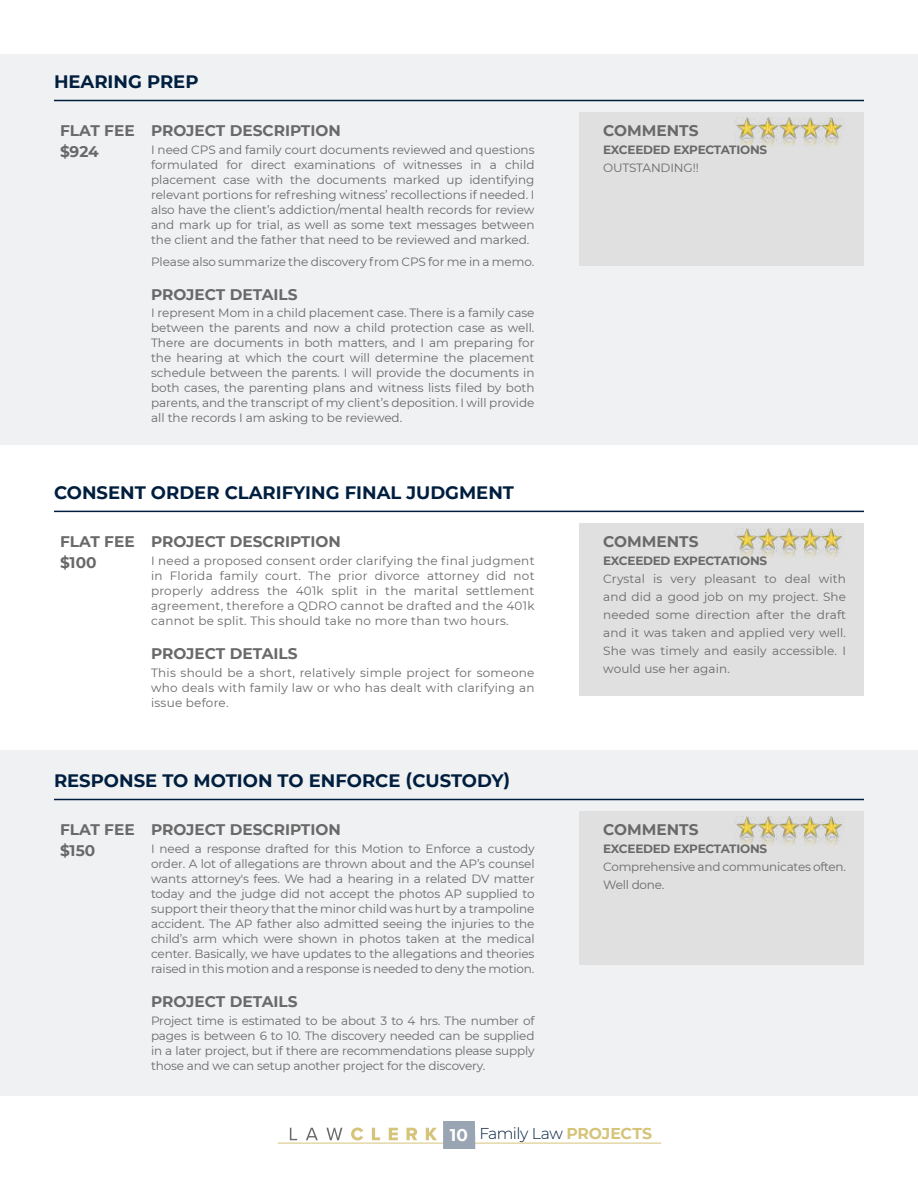
<style>
.page{position:relative;width:918px;height:1188px;background:#fff}
.page>*{position:absolute;margin:0;border:0;box-sizing:border-box;transform-origin:0 0}
.t1{font:700 18px "Montserrat";color:#001e3e}
.t2{font:300 15.75px "Montserrat";letter-spacing:-.04em;color:#001e3e}
.t3{font:700 15.3px "Montserrat";color:#696969}
.t4{font:12px/15px "Montserrat";color:#696969;text-align:justify}
.t5{font:700 12px "Montserrat";letter-spacing:-.02em;color:#696969}
.t6{font:12px/18px "Montserrat";letter-spacing:-.02em;color:#696969}
.s1{font-weight:700;font-size:16.95px;color:#fff}
.s2{font-weight:700;color:#d6c47a}
</style>
<div class="page">
<svg style="left:290px;top:1128px;width:7px;height:12px"></svg>
<svg style="left:306px;top:1128px;width:12px;height:12px"></svg>
<svg style="left:326px;top:1128px;width:16px;height:12px"></svg>
<svg style="left:351px;top:1128px;width:12px;height:12px"></svg>
<svg style="left:372px;top:1128px;width:8px;height:12px"></svg>
<svg style="left:389px;top:1128px;width:9px;height:12px"></svg>
<svg style="left:407px;top:1128px;width:10px;height:12px"></svg>
<svg style="left:426px;top:1128px;width:11px;height:12px"></svg>
<hr style="left:278px;top:1143px;width:383px;height:1px;background:#d6c47a">
<div style="left:443px;top:1121px;width:32px;height:28px;background:#99a5b2"></div>
<div style="left:0;top:55px;width:918px;height:390px;background:#f0f1f3"></div>
<div style="left:580px;top:112px;width:284px;height:153px;background:#e0e0e0"></div>
<hr style="left:54px;top:100px;width:810px;height:1px;background:#001e3e">
<img style="left:736px;top:117px;width:107px;height:29px">
<div style="left:580px;top:523px;width:284px;height:172px;background:#e0e0e0"></div>
<hr style="left:54px;top:511px;width:810px;height:1px;background:#001e3e">
<img style="left:736px;top:528px;width:107px;height:29px">
<div style="left:0;top:750px;width:918px;height:346px;background:#f0f1f3"></div>
<div style="left:580px;top:811px;width:284px;height:153px;background:#e0e0e0"></div>
<hr style="left:54px;top:799px;width:810px;height:1px;background:#001e3e">
<img style="left:736px;top:816px;width:107px;height:29px">
<h1 class="t1" style="left:54px;top:74px;width:146px">HEARING PREP</h1>
<p class="t3" style="left:60px;top:124px;width:282px">FLAT FEE PROJECT DESCRIPTION</p>
<p class="t3" style="left:603px;top:124px;width:97px">COMMENTS</p>
<p class="t3" style="left:60px;top:144px;width:40px">$924</p>
<p class="t4" style="left:151px;top:142px;width:385px">I need CPS and family court documents reviewed and questions formulated for direct examinations of witnesses in a child placement case with the documents marked up identifying relevant portions for refreshing witness’ recollections if needed. I also have the client’s addiction/mental health records for review and mark up for trial, as well as some text messages between the client and the father that need to be reviewed and marked.</p>
<p class="t4" style="left:151px;top:253px;width:385px">Please also summarize the discovery from CPS for me in a memo.</p>
<p class="t5" style="left:603px;top:144px;width:165px">EXCEEDED EXPECTATIONS</p>
<p class="t4" style="left:603px;top:160px;width:97px">OUTSTANDING!!</p>
<p class="t3" style="left:151px;top:287px;width:148px">PROJECT DETAILS</p>
<p class="t4" style="left:151px;top:306px;width:385px">I represent Mom in a child placement case. There is a family case between the parents and now a child protection case as well.<br>There are documents in both matters, and I am preparing for the hearing at which the court will determine the placement schedule between the parents. I will provide the documents in both cases, the parenting plans and witness lists filed by both parents, and the transcript of my client’s deposition. I will provide all the records I am asking to be reviewed.</p>
<h1 class="t1" style="left:54px;top:484px;width:462px">CONSENT ORDER CLARIFYING FINAL JUDGMENT</h1>
<p class="t3" style="left:60px;top:534px;width:282px">FLAT FEE PROJECT DESCRIPTION</p>
<p class="t3" style="left:603px;top:534px;width:97px">COMMENTS</p>
<p class="t3" style="left:60px;top:555px;width:38px">$100</p>
<p class="t4" style="left:151px;top:552px;width:385px">I need a proposed consent order clarifying the final judgment in Florida family court. The prior divorce attorney did not properly address the 401k split in the marital settlement agreement, therefore a QDRO cannot be drafted and the 401k cannot be split. This should take no more than two hours.</p>
<p class="t5" style="left:603px;top:555px;width:165px">EXCEEDED EXPECTATIONS</p>
<p class="t4" style="left:603px;top:570px;width:244px;line-height:18px">Crystal is very pleasant to deal with and did a good job on my project. She needed some direction after the draft and it was taken and applied very well.<br>She was timely and easily accessible. I would use her again.</p>
<p class="t3" style="left:151px;top:646px;width:148px">PROJECT DETAILS</p>
<p class="t4" style="left:151px;top:665px;width:385px">This should be a short, relatively simple project for someone who deals with family law or who has dealt with clarifying an issue before.</p>
<h1 class="t1" style="left:54px;top:768px;width:458px">RESPONSE TO MOTION TO ENFORCE (CUSTODY)</h1>
<p class="t3" style="left:60px;top:823px;width:282px">FLAT FEE PROJECT DESCRIPTION</p>
<p class="t3" style="left:603px;top:823px;width:97px">COMMENTS</p>
<p class="t3" style="left:60px;top:843px;width:37px">$150</p>
<p class="t4" style="left:151px;top:841px;width:385px">I need a response drafted for this Motion to Enforce a custody order. A lot of allegations are thrown about and the AP’s counsel wants attorney's fees. We had a hearing in a related DV matter today and the judge did not accept the photos AP supplied to support their theory that the minor child was hurt by a trampoline accident. The AP father also admitted seeing the injuries to the child’s arm which were shown in photos taken at the medical center. Basically, we have updates to the allegations and theories raised in this motion and a response is needed to deny the motion.</p>
<p class="t5" style="left:603px;top:843px;width:165px">EXCEEDED EXPECTATIONS</p>
<p class="t6" style="left:603px;top:858px;width:244px">Comprehensive and communicates often.<br>Well done.</p>
<p class="t3" style="left:151px;top:995px;width:148px">PROJECT DETAILS</p>
<p class="t4" style="left:151px;top:1013px;width:385px">Project time is estimated to be about 3 to 4 hrs. The number of pages is between 6 to 10. The discovery needed can be supplied in a later project, but if there are recommendations please supply those and we can setup another project for the discovery.</p>
<h2 class="t2" style="left:450px;top:1127px;width:204px"><span class="s1">10</span> Family Law <span class="s2">PROJECTS</span></h2>
</div>
